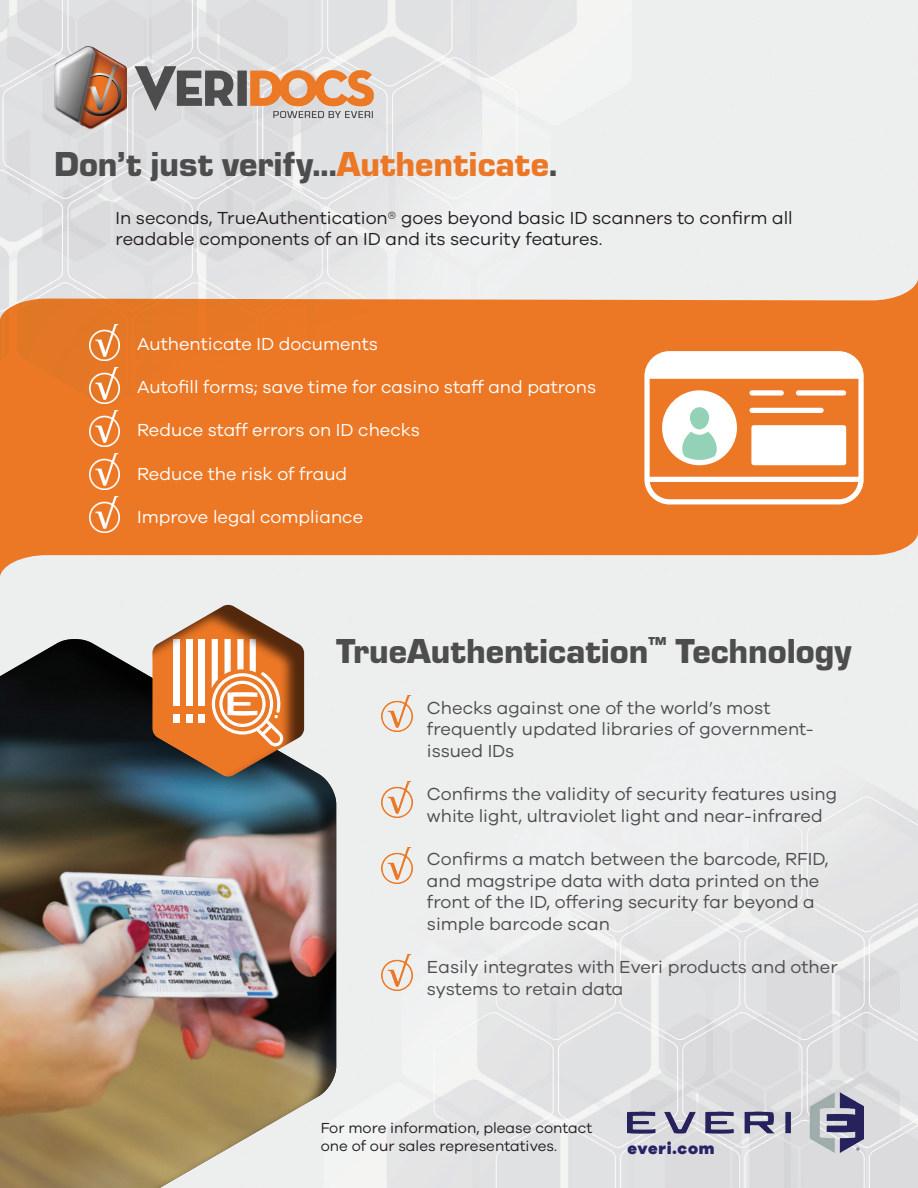
<style>
.page{position:relative;width:918px;height:1188px;background:#fff}
.page>*{position:absolute;margin:0;border:0;box-sizing:border-box;transform-origin:0 0}
.t1{font:900 36px "Eurostile";color:#4d4d4d}
.t2{font:18px/21.6px "Galano Grotesque";color:#4d4d4d}
.t3{font:18px "Galano Grotesque";color:#fff}
.t4{font:18px/21.6px "Galano Grotesque";color:#231f20}
.t5{font:800 16.5px "Galano Grotesque";letter-spacing:.05em;color:#272366}
.t6{font:15px/18px "Galano Grotesque";color:#231f20}
.s1{color:#ec7725}
</style>
<div class="page">
<img style="left:0;top:0;width:918px;height:1188px">
<svg style="left:0;top:276px;width:918px;height:303px;background:#eb8c49"></svg>
<div style="left:0;top:639px;width:339px;height:549px;background:#231f20;opacity:.75"></div>
<img style="left:44px;top:35px;width:338px;height:104px">
<img style="left:89px;top:324px;width:31px;height:36px">
<svg style="left:644px;top:351px;width:220px;height:153px"></svg>
<div style="left:152px;top:604px;width:155px;height:176px;background:#231f20;opacity:.75"></div>
<img style="left:89px;top:367px;width:31px;height:37px">
<img style="left:89px;top:410px;width:31px;height:37px">
<img style="left:89px;top:454px;width:31px;height:36px">
<img style="left:89px;top:497px;width:31px;height:36px">
<img style="left:382px;top:695px;width:31px;height:37px">
<img style="left:382px;top:781px;width:31px;height:36px">
<img style="left:382px;top:847px;width:31px;height:36px">
<img style="left:382px;top:954px;width:31px;height:36px">
<img style="left:627px;top:1092px;width:237px;height:61px">
<h1 class="t1" style="left:54px;top:138px;width:505px">Don’t just verify...<span class="s1">Authenticate</span>.</h1>
<p class="t4" style="left:116px;top:206px;width:679px">In seconds, TrueAuthentication® goes beyond basic ID scanners to confirm all readable components of an ID and its security features.</p>
<p class="t3" style="left:137px;top:333px;width:242px">Authenticate ID documents</p>
<p class="t3" style="left:137px;top:376px;width:461px">Autofill forms; save time for casino staff and patrons</p>
<p class="t3" style="left:137px;top:420px;width:284px">Reduce staff errors on ID checks</p>
<p class="t3" style="left:137px;top:463px;width:212px">Reduce the risk of fraud</p>
<p class="t3" style="left:137px;top:506px;width:228px">Improve legal compliance</p>
<h1 class="t1" style="left:336px;top:625px;width:517px">TrueAuthentication<sup>™</sup> Technology</h1>
<p class="t2" style="left:427px;top:696px;width:388px">Checks against one of the world’s most frequently updated libraries of government&shy;issued IDs</p>
<p class="t2" style="left:427px;top:783px;width:412px">Confirms the validity of security features using white light, ultraviolet light and near-infrared</p>
<p class="t2" style="left:427px;top:848px;width:403px">Confirms a match between the barcode, RFID, and magstripe data with data printed on the front of the ID, offering security far beyond a simple barcode scan</p>
<p class="t2" style="left:427px;top:956px;width:412px">Easily integrates with Everi products and other systems to retain data</p>
<p class="t6" style="left:321px;top:1118px;width:273px">For more information, please contact one of our sales representatives.</p>
<p class="t5" style="left:627px;top:1138px;width:89px">everi.com</p>
</div>
